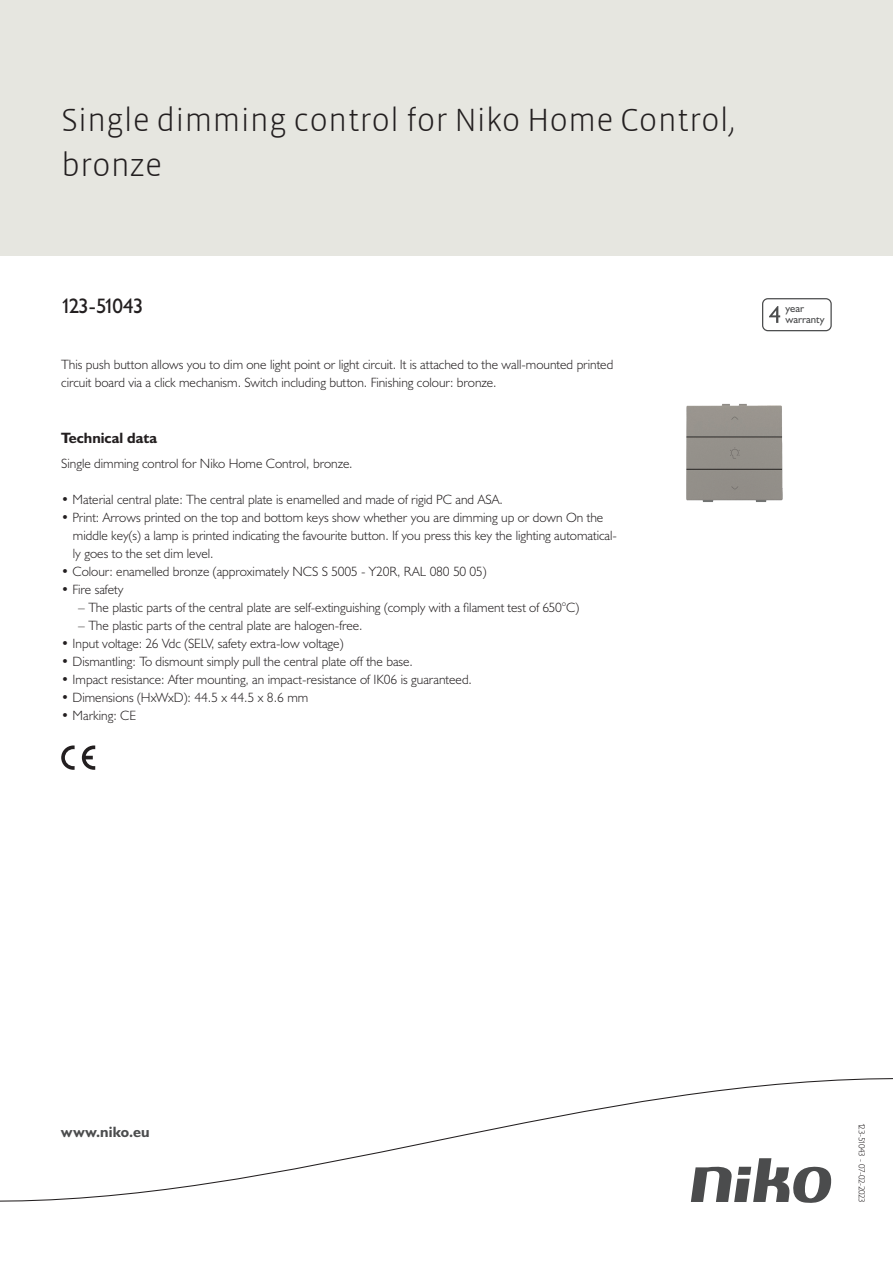
<style>
.page{position:relative;width:893px;height:1263px;background:#fff}
.page>*{position:absolute;margin:0;border:0;box-sizing:border-box;transform-origin:0 0}
.Title_datasheets{font:300 33px/45px "Vista Sans";color:#231f20}
.Article_number{font:21px "Humanist 521 BT";letter-spacing:-.08em;color:#231f20}
.Titles_parts{font:700 15px "Humanist 521 BT";color:#231f20}
.titel_afbeelding{font:700 15px "Humanist 521 BT";letter-spacing:.005em;color:#4b4c4d}
.USP_Bullets{font:300 13.5px/18px "Humanist 521 BT";color:#231f20}
.Platte_tekst_CAB{font:300 13.5px/18px "Humanist 521 BT";color:#231f20}
.USP_Bullets_level_2{font:300 13.5px "Humanist 521 BT";color:#231f20}
.t1{font:10.8px/10.8px "Humanist 521 BT";color:#4b4c4d}
.Revision{font:300 9px "Humanist 521 BT";letter-spacing:-.05em;color:#231f20}
</style>
<div class="page">
<div style="left:0;top:0;width:893px;height:255px;background:#e6e6e0"></div>
<svg style="left:82px;top:745px;width:13px;height:25px"></svg>
<svg style="left:61px;top:745px;width:14px;height:25px"></svg>
<svg style="left:762px;top:298px;width:70px;height:33px"></svg>
<svg style="left:0;top:1078px;width:893px;height:125px"></svg>
<img style="left:686px;top:403px;width:97px;height:99px">
<p class="Title_datasheets" style="left:61px;top:98px;width:675px">Single dimming control for Niko Home Control, bronze</p>
<p class="Article_number" style="left:61px;top:293px;width:84px">123-51043</p>
<p class="Platte_tekst_CAB" style="left:61px;top:355px;width:554px">This push button allows you to dim one light point or light circuit. It is attached to the wall-mounted printed circuit board via a click mechanism. Switch including button. Finishing colour: bronze.</p>
<p class="Titles_parts" style="left:61px;top:429px;width:98px">Technical data</p>
<p class="Platte_tekst_CAB" style="left:61px;top:454px;width:293px">Single dimming control for Niko Home Control, bronze.</p>
<p class="USP_Bullets" style="left:61px;top:490px;width:443px">• Material central plate: The central plate is enamelled and made of rigid PC and ASA.</p>
<p class="USP_Bullets" style="left:73px;top:508px;width:546px;text-indent:-12px">• Print: Arrows printed on the top and bottom keys show whether you are dimming up or down On the middle key(s) a lamp is printed indicating the favourite button. If you press this key the lighting automatical&shy;ly goes to the set dim level.</p>
<p class="USP_Bullets" style="left:61px;top:562px;width:427px">• Colour: enamelled bronze (approximately NCS S 5005 - Y20R, RAL 080 50 05)</p>
<p class="USP_Bullets" style="left:61px;top:580px;width:64px">• Fire safety</p>
<p class="USP_Bullets_level_2" style="left:78px;top:599px;width:502px">– The plastic parts of the central plate are self-extinguishing (comply with a filament test of 650°C)</p>
<p class="USP_Bullets_level_2" style="left:78px;top:617px;width:286px">– The plastic parts of the central plate are halogen-free.</p>
<p class="USP_Bullets" style="left:61px;top:634px;width:284px">• Input voltage: 26 Vdc (SELV, safety extra-low voltage)</p>
<p class="USP_Bullets" style="left:61px;top:652px;width:353px">• Dismantling: To dismount simply pull the central plate off the base.</p>
<p class="USP_Bullets" style="left:61px;top:670px;width:412px">• Impact resistance: After mounting, an impact-resistance of IK06 is guaranteed.</p>
<p class="USP_Bullets" style="left:61px;top:688px;width:249px">• Dimensions (HxWxD): 44.5 x 44.5 x 8.6 mm</p>
<p class="USP_Bullets" style="left:61px;top:706px;width:76px">• Marking: CE</p>
<p class="t1" style="left:785px;top:303px;width:41px">year warranty</p>
<p class="titel_afbeelding" style="left:61px;top:1122px;width:90px">www.niko.eu</p>
<p class="Revision" style="left:868px;top:1122px;width:82px;rotate:90deg">123-51043 - 07-02-2023</p>
</div>
